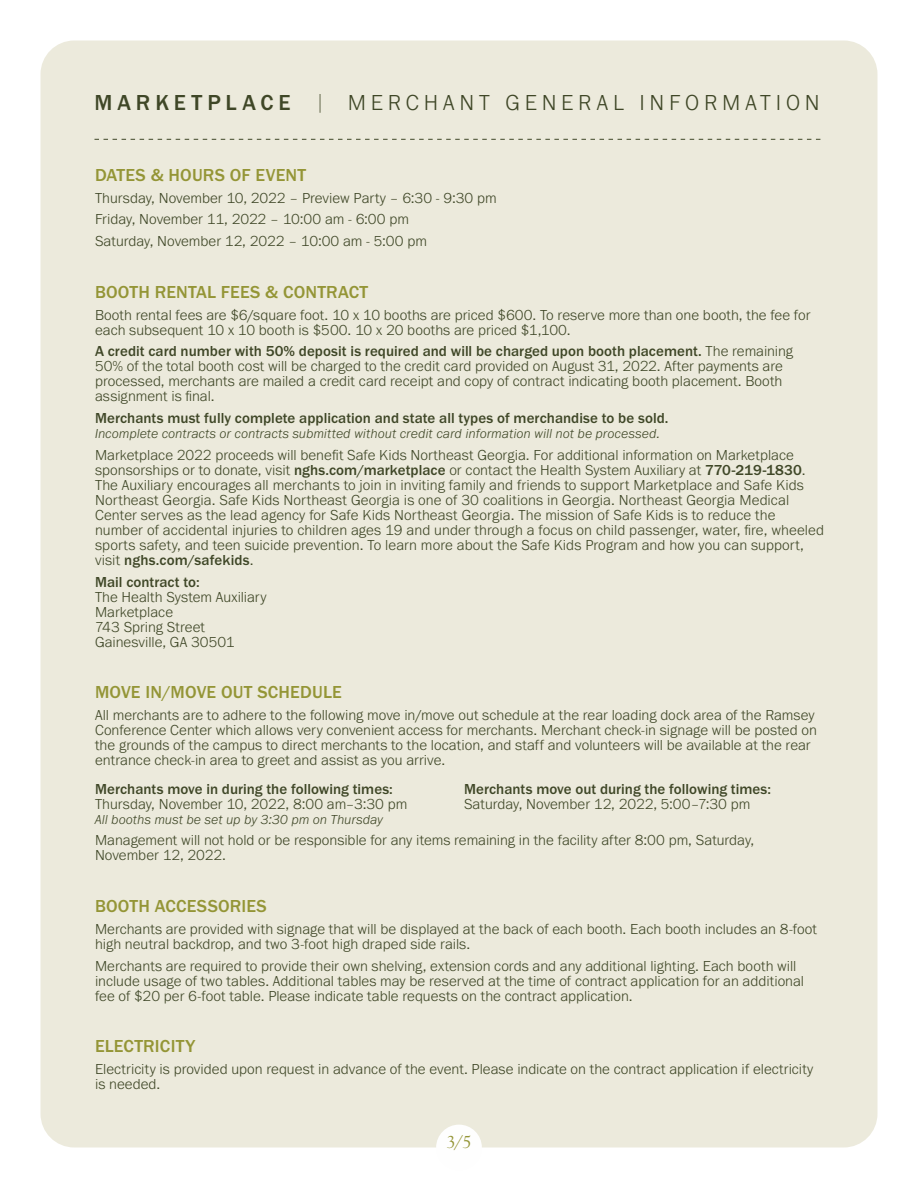
<style>
.page{position:relative;width:918px;height:1188px;background:#fff}
.page>*{position:absolute;margin:0;border:0;box-sizing:border-box;transform-origin:0 0}
.t1{font:300 22.5px "Franklin Gothic URW";letter-spacing:.21em;color:#3f4727;scale:.6 1}
.t2{font:500 18px "Franklin Gothic URW";letter-spacing:.01em;color:#949536}
.t3{font:18px "Goudy Old Sty";color:#949536}
.t4{font:300 15px/15px "Franklin Gothic URW";color:#3f4727}
.t5{font:500 15px "Franklin Gothic URW";letter-spacing:.005em;color:#3f4727}
.t6{font:italic 300 13.5px "Franklin Gothic URW";letter-spacing:.015em;color:#3f4727}
.s1{font-weight:500}
</style>
<div class="page">
<div style="left:40px;top:40px;width:838px;height:1108px;background:#eceadc;border-radius:34px"></div>
<div style="left:436px;top:1125px;width:46px;height:45px;background:#fefefe;border-radius:50%"></div>
<svg style="left:94px;top:139px;width:727px;height:1px"></svg>
<h1 class="t1" style="left:94px;top:88px;width:1210px"><span class="s1">MARKETPLACE</span> | MERCHANT GENERAL INFORMATION</h1>
<p class="t2" style="left:95px;top:164px;width:213px">DATES &amp; HOURS OF EVENT</p>
<p class="t4" style="left:95px;top:186px;width:403px;line-height:21.8px">Thursday, November 10, 2022 – Preview Party – 6:30 - 9:30 pm<br>Friday, November 11, 2022 – 10:00 am - 6:00 pm<br>Saturday, November 12, 2022 – 10:00 am - 5:00 pm</p>
<p class="t2" style="left:95px;top:281px;width:275px">BOOTH RENTAL FEES &amp; CONTRACT</p>
<p class="t4" style="left:95px;top:307px;width:717px">Booth rental fees are $6/square foot. 10 x 10 booths are priced $600. To reserve more than one booth, the fee for each subsequent 10 x 10 booth is $500. 10 x 20 booths are priced $1,100.</p>
<p class="t4" style="left:95px;top:343px;width:700px"><span class="s1">A credit card number with 50% deposit is required and will be charged upon booth placement.</span> The remaining 50% of the total booth cost will be charged to the credit card provided on August 31, 2022. After payments are processed, merchants are mailed a credit card receipt and copy of contract indicating booth placement. Booth assignment is final.</p>
<p class="t5" style="left:95px;top:409px;width:575px">Merchants must fully complete application and state all types of merchandise to be sold.</p>
<p class="t6" style="left:95px;top:425px;width:567px">Incomplete contracts or contracts submitted without credit card information will not be processed.</p>
<p class="t4" style="left:95px;top:447px;width:731px">Marketplace 2022 proceeds will benefit Safe Kids Northeast Georgia. For additional information on Marketplace sponsorships or to donate, visit <span class="s1">nghs.com/marketplace</span> or contact the Health System Auxiliary at <span class="s1">770-219-1830</span>.<br>The Auxiliary encourages all merchants to join in inviting family and friends to support Marketplace and Safe Kids Northeast Georgia. Safe Kids Northeast Georgia is one of 30 coalitions in Georgia. Northeast Georgia Medical Center serves as the lead agency for Safe Kids Northeast Georgia. The mission of Safe Kids is to reduce the number of accidental injuries to children ages 19 and under through a focus on child passenger, water, fire, wheeled sports safety, and teen suicide prevention. To learn more about the Safe Kids Program and how you can support, visit <span class="s1">nghs.com/safekids</span>.</p>
<p class="t5" style="left:95px;top:572px;width:106px">Mail contract to:</p>
<p class="t4" style="left:95px;top:589px;width:173px">The Health System Auxiliary<br>Marketplace<br>743 Spring Street<br>Gainesville, GA 30501</p>
<p class="t2" style="left:95px;top:681px;width:248px">MOVE IN/MOVE OUT SCHEDULE</p>
<p class="t4" style="left:95px;top:707px;width:723px">All merchants are to adhere to the following move in/move out schedule at the rear loading dock area of the Ramsey Conference Center which allows very convenient access for merchants. Merchant check-in signage will be posted on the grounds of the campus to direct merchants to the location, and staff and volunteers will be available at the rear entrance check-in area to greet and assist as you arrive.</p>
<p class="t5" style="left:95px;top:779px;width:299px">Merchants move in during the following times:</p>
<p class="t4" style="left:95px;top:796px;width:314px">Thursday, November 10, 2022, 8:00 am–3:30 pm</p>
<p class="t6" style="left:95px;top:811px;width:290px">All booths must be set up by 3:30 pm on Thursday</p>
<p class="t5" style="left:464px;top:779px;width:309px">Merchants move out during the following times:</p>
<p class="t4" style="left:464px;top:796px;width:288px">Saturday, November 12, 2022, 5:00–7:30 pm</p>
<p class="t4" style="left:95px;top:832px;width:661px">Management will not hold or be responsible for any items remaining in the facility after 8:00 pm, Saturday,<br>November 12, 2022.</p>
<p class="t2" style="left:95px;top:895px;width:173px">BOOTH ACCESSORIES</p>
<p class="t4" style="left:95px;top:921px;width:724px">Merchants are provided with signage that will be displayed at the back of each booth. Each booth includes an 8-foot high neutral backdrop, and two 3-foot high draped side rails.</p>
<p class="t4" style="left:95px;top:958px;width:711px">Merchants are required to provide their own shelving, extension cords and any additional lighting. Each booth will include usage of two tables. Additional tables may be reserved at the time of contract application for an additional fee of $20 per 6-foot table. Please indicate table requests on the contract application.</p>
<p class="t2" style="left:95px;top:1035px;width:102px">ELECTRICITY</p>
<p class="t4" style="left:95px;top:1061px;width:720px">Electricity is provided upon request in advance of the event. Please indicate on the contract application if electricity is needed.</p>
<p class="t3" style="left:447px;top:1132px;width:26px">3/5</p>
</div>
